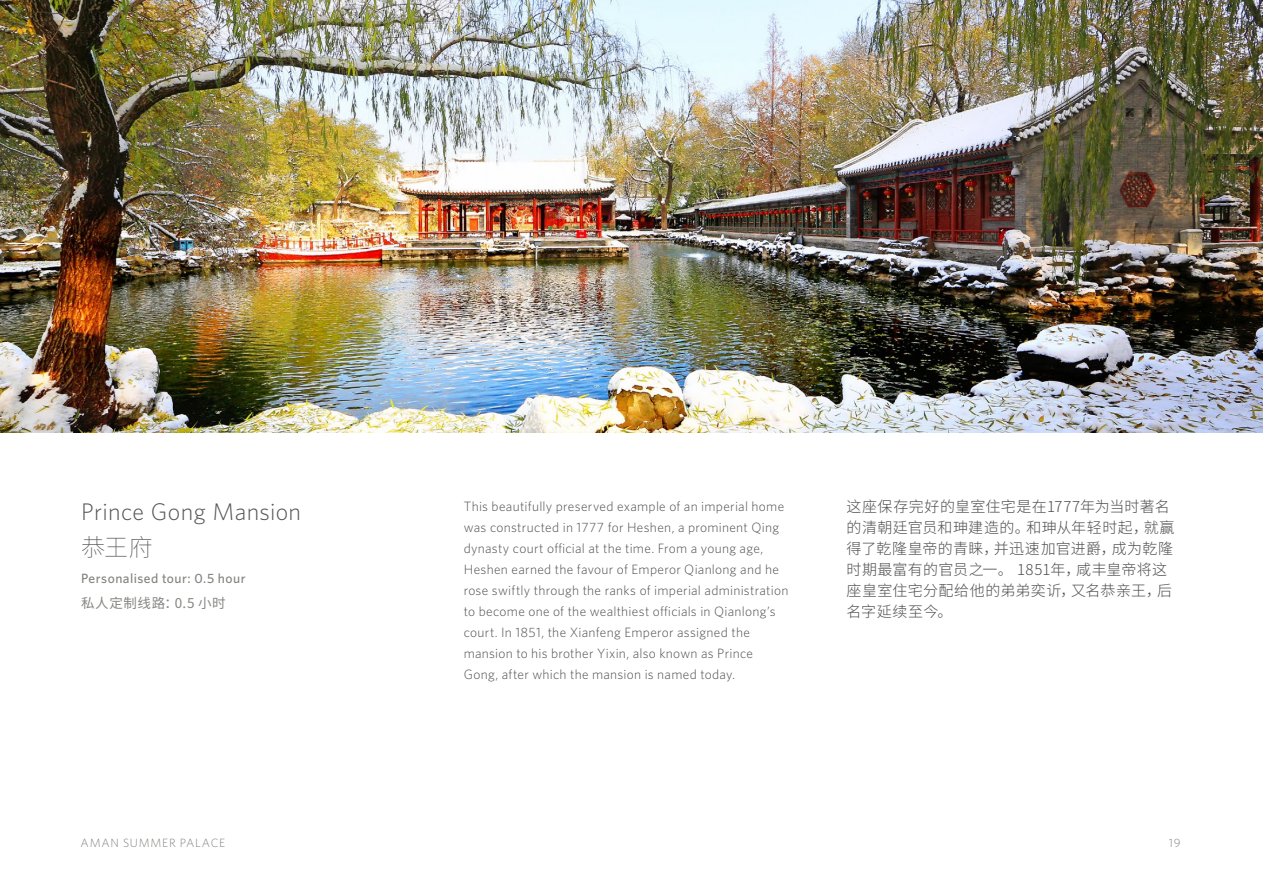
<style>
.page{position:relative;width:1263px;height:893px;background:#fff}
.page>*{position:absolute;margin:0;border:0;box-sizing:border-box;transform-origin:0 0}
.t1{font:300 24px "Whitney";letter-spacing:.015em;color:#545554}
.t2{font:100 24px "Noto Sans SC";color:#545554}
.t3{font:300 15px/21px "Noto Sans SC";letter-spacing:.025em;color:#4d4e4d}
.t4{font:300 13.5px/21px "Whitney";letter-spacing:.02em;color:#4d4e4d}
.t5{font:500 13.5px "Whitney";letter-spacing:.035em;color:#82837e}
.t6{font:13.5px "Noto Sans SC";letter-spacing:.045em;color:#868682}
.t7{font:300 12px "Whitney";letter-spacing:.06em;color:#82837e}
</style>
<div class="page">
<img style="left:0;top:0;width:1263px;height:433px">
<h1 class="t1" style="left:81px;top:495px;width:222px">Prince Gong Mansion</h1>
<h1 class="t2" style="left:81px;top:533px;width:73px">恭王府</h1>
<p class="t5" style="left:81px;top:569px;width:166px">Personalised tour: 0.5 hour</p>
<p class="t6" style="left:81px;top:595px;width:146px">私人定制线路：0.5 小时</p>
<p class="t4" style="left:464px;top:496px;width:326px">This beautifully preserved example of an imperial home was constructed in 1777 for Heshen, a prominent Qing dynasty court official at the time. From a young age, Heshen earned the favour of Emperor Qianlong and he rose swiftly through the ranks of imperial administration to become one of the wealthiest officials in Qianlong’s court. In 1851, the Xianfeng Emperor assigned the mansion to his brother Yixin, also known as Prince Gong, after which the mansion is named today.</p>
<p class="t3" style="left:846px;top:497px;width:329px">这座保存完好的皇室住宅是在1777年为当时著名的清朝廷官员和珅建造的。和珅从年轻时起，就赢得了乾隆皇帝的青睐，并迅速加官进爵，成为乾隆时期最富有的官员之一。 1851年，咸丰皇帝将这座皇室住宅分配给他的弟弟奕䜣，又名恭亲王，后名字延续至今。</p>
<p class="t7" style="left:81px;top:835px;width:146px">AMAN SUMMER PALACE</p>
<p class="t7" style="left:1169px;top:835px;width:13px">19</p>
</div>
